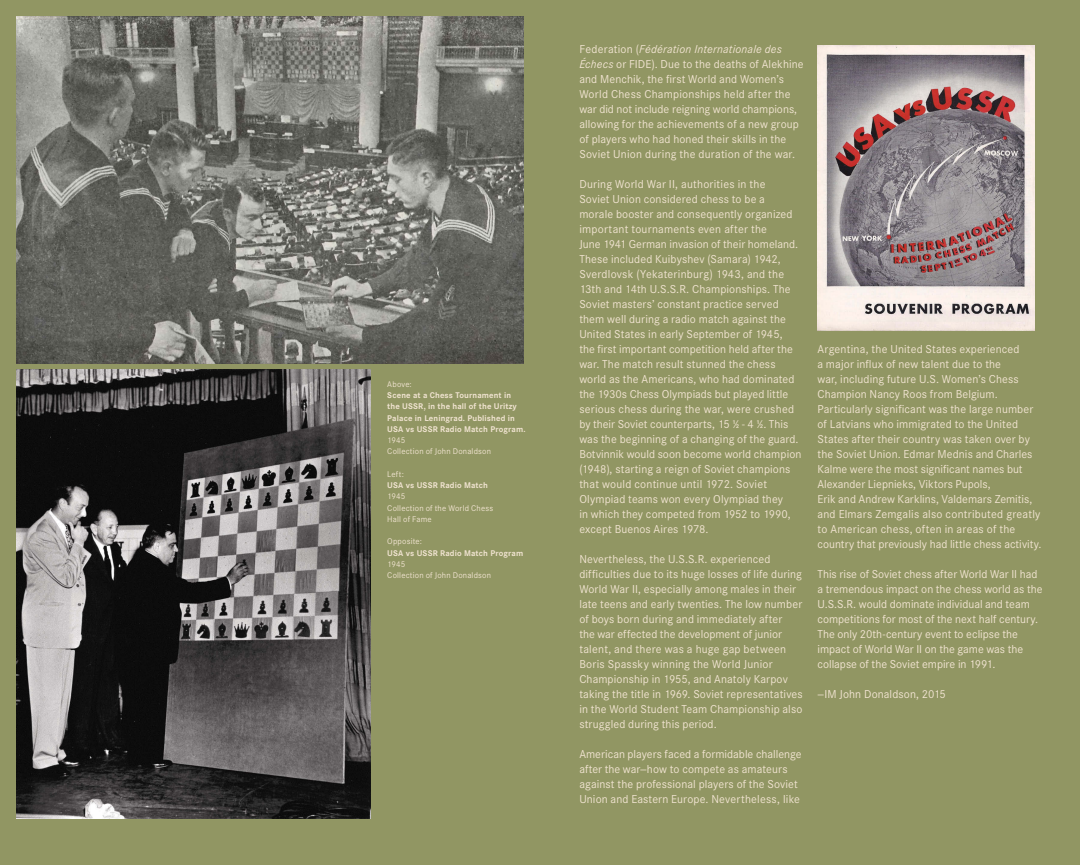
<style>
.page{position:relative;width:1080px;height:865px;background:#fff}
.page>*{position:absolute;margin:0;border:0;box-sizing:border-box;transform-origin:0 0}
.t1{font:11.25px/15px "Corporate S";letter-spacing:.01em;color:#f0e3d0}
.t2{font:700 8.12px/11.2px "Corporate S";letter-spacing:.015em;color:#f0e3d0}
.t3{font:8.12px/11.2px "Corporate S";letter-spacing:.02em;color:#f0e3d0}
.s1{font-style:italic}
</style>
<div class="page">
<div style="left:0;top:0;width:1080px;height:864px;background:#919663"></div>
<img style="left:818px;top:45px;width:217px;height:285px">
<img style="left:17px;top:17px;width:506px;height:346px">
<img style="left:17px;top:369px;width:353px;height:448px">
<p class="t3" style="left:387px;top:378px;width:26px">Above:</p>
<p class="t2" style="left:387px;top:389px;width:140px">Scene at a Chess Tournament in the USSR, in the hall of the Uritzy<br>Palace in Leningrad. Published in<br>USA vs USSR Radio Match Program.</p>
<p class="t3" style="left:387px;top:434px;width:105px">1945<br>Collection of John Donaldson</p>
<p class="t3" style="left:387px;top:468px;width:18px">Left:</p>
<p class="t2" style="left:387px;top:479px;width:102px">USA vs USSR Radio Match</p>
<p class="t3" style="left:387px;top:490px;width:107px">1945<br>Collection of the World Chess<br>Hall of Fame</p>
<p class="t3" style="left:387px;top:535px;width:36px">Opposite:</p>
<p class="t2" style="left:387px;top:547px;width:138px">USA vs USSR Radio Match Program</p>
<p class="t3" style="left:387px;top:558px;width:105px">1945<br>Collection of John Donaldson</p>
<p class="t1" style="left:579px;top:41px;width:226px">Federation (<span class="s1">Fédération Internationale des Échecs</span> or FIDE). Due to the deaths of Alekhine and Menchik, the first World and Women’s World Chess Championships held after the war did not include reigning world champions, allowing for the achievements of a new group of players who had honed their skills in the Soviet Union during the duration of the war.</p>
<p class="t1" style="left:579px;top:176px;width:224px">During World War II, authorities in the<br>Soviet Union considered chess to be a morale booster and consequently organized important tournaments even after the<br>June 1941 German invasion of their homeland.<br>These included Kuibyshev (Samara) 1942, Sverdlovsk (Yekaterinburg) 1943, and the 13th and 14th U.S.S.R. Championships. The Soviet masters’ constant practice served them well during a radio match against the United States in early September of 1945,<br>the first important competition held after the war. The match result stunned the chess world as the Americans, who had dominated the 1930s Chess Olympiads but played little serious chess during the war, were crushed by their Soviet counterparts, 15 ½ - 4 ½. This was the beginning of a changing of the guard.<br>Botvinnik would soon become world champion (1948), starting a reign of Soviet champions that would continue until 1972. Soviet Olympiad teams won every Olympiad they<br>in which they competed from 1952 to 1990, except Buenos Aires 1978.</p>
<p class="t1" style="left:579px;top:551px;width:225px">Nevertheless, the U.S.S.R. experienced difficulties due to its huge losses of life during World War II, especially among males in their late teens and early twenties. The low number of boys born during and immediately after<br>the war effected the development of junior talent, and there was a huge gap between Boris Spassky winning the World Junior Championship in 1955, and Anatoly Karpov taking the title in 1969. Soviet representatives in the World Student Team Championship also struggled during this period.</p>
<p class="t1" style="left:579px;top:746px;width:224px">American players faced a formidable challenge after the war—how to compete as amateurs against the professional players of the Soviet Union and Eastern Europe. Nevertheless, like</p>
<p class="t1" style="left:818px;top:341px;width:226px">Argentina, the United States experienced<br>a major influx of new talent due to the<br>war, including future U.S. Women’s Chess Champion Nancy Roos from Belgium.<br>Particularly significant was the large number of Latvians who immigrated to the United States after their country was taken over by the Soviet Union. Edmar Mednis and Charles Kalme were the most significant names but Alexander Liepnieks, Viktors Pupols,<br>Erik and Andrew Karklins, Valdemars Zemitis, and Elmars Zemgalis also contributed greatly to American chess, often in areas of the country that previously had little chess activity.</p>
<p class="t1" style="left:818px;top:566px;width:227px">This rise of Soviet chess after World War II had a tremendous impact on the chess world as the U.S.S.R. would dominate individual and team competitions for most of the next half century.<br>The only 20th-century event to eclipse the impact of World War II on the game was the collapse of the Soviet empire in 1991.</p>
<p class="t1" style="left:818px;top:686px;width:130px">—IM John Donaldson, 2015</p>
</div>
